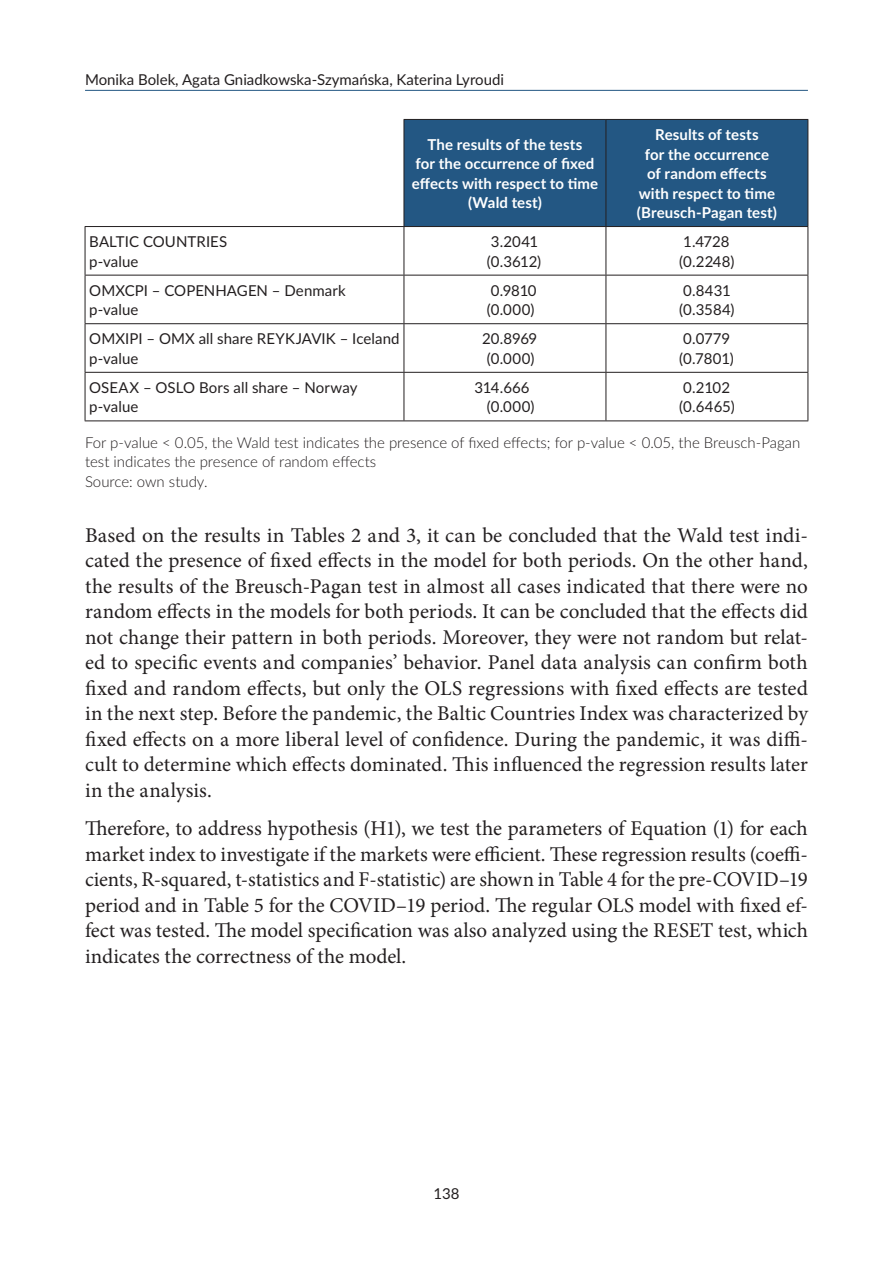
<style>
.page{position:relative;width:893px;height:1263px;background:#fff}
.page>*{position:absolute;margin:0;border:0;box-sizing:border-box;transform-origin:0 0}
.txt{font:21px/25.5px "Minion Pro";color:#231f20;text-align:justify}
.Tab_txt_lewo{font:15px "Lato";color:#231f20}
.H_Tabela{font:700 15px/19.5px "Lato";letter-spacing:.01em;color:#fff;text-align:center}
.Info_Tab_i_Rys{font:300 15px/19.5px "Lato";color:#231f20}
.Source{font:300 15px "Lato";color:#231f20}
</style>
<div class="page">
<hr style="left:85px;top:90px;width:723px;height:1px;background:#235783">
<div style="left:405px;top:120px;width:402px;height:106px;background:#235783"></div>
<hr style="left:85px;top:227px;width:1px;height:48px;background:#231f20">
<hr style="left:606px;top:227px;width:1px;height:48px;background:#231f20">
<hr style="left:85px;top:275px;width:319px;height:1px;background:#231f20">
<hr style="left:85px;top:275px;width:1px;height:48px;background:#231f20">
<hr style="left:404px;top:275px;width:202px;height:1px;background:#231f20">
<hr style="left:606px;top:275px;width:202px;height:1px;background:#231f20">
<hr style="left:606px;top:275px;width:1px;height:48px;background:#231f20">
<hr style="left:85px;top:323px;width:319px;height:1px;background:#231f20">
<hr style="left:85px;top:324px;width:1px;height:48px;background:#231f20">
<hr style="left:404px;top:323px;width:202px;height:1px;background:#231f20">
<hr style="left:606px;top:323px;width:202px;height:1px;background:#231f20">
<hr style="left:606px;top:324px;width:1px;height:48px;background:#231f20">
<hr style="left:85px;top:372px;width:319px;height:1px;background:#231f20">
<hr style="left:85px;top:373px;width:1px;height:47px;background:#231f20">
<hr style="left:85px;top:420px;width:319px;height:1px;background:#231f20">
<hr style="left:404px;top:372px;width:202px;height:1px;background:#231f20">
<hr style="left:606px;top:372px;width:202px;height:1px;background:#231f20">
<hr style="left:606px;top:373px;width:1px;height:47px;background:#231f20">
<hr style="left:404px;top:119px;width:202px;height:1px;background:#231f20">
<hr style="left:404px;top:226px;width:202px;height:1px;background:#231f20">
<hr style="left:606px;top:119px;width:202px;height:1px;background:#231f20">
<hr style="left:606px;top:120px;width:1px;height:106px;background:#231f20">
<hr style="left:807px;top:120px;width:1px;height:106px;background:#231f20">
<hr style="left:606px;top:226px;width:202px;height:1px;background:#231f20">
<hr style="left:404px;top:120px;width:1px;height:106px;background:#231f20">
<hr style="left:85px;top:226px;width:319px;height:1px;background:#231f20">
<hr style="left:404px;top:227px;width:1px;height:48px;background:#231f20">
<hr style="left:807px;top:227px;width:1px;height:48px;background:#231f20">
<hr style="left:404px;top:275px;width:1px;height:48px;background:#231f20">
<hr style="left:807px;top:275px;width:1px;height:48px;background:#231f20">
<hr style="left:404px;top:324px;width:1px;height:48px;background:#231f20">
<hr style="left:807px;top:324px;width:1px;height:48px;background:#231f20">
<hr style="left:404px;top:373px;width:1px;height:47px;background:#231f20">
<hr style="left:807px;top:373px;width:1px;height:47px;background:#231f20">
<hr style="left:404px;top:420px;width:202px;height:1px;background:#231f20">
<hr style="left:606px;top:420px;width:202px;height:1px;background:#231f20">
<p class="Tab_txt_lewo" style="left:85px;top:68px;width:420px">Monika Bolek, Agata Gniadkowska‑Szymańska, Katerina Lyroudi</p>
<p class="H_Tabela" style="left:412px;top:134px;width:188px">The results of the tests<br>for the occurrence of fixed effects with respect to time (Wald test)</p>
<p class="H_Tabela" style="left:637px;top:124px;width:142px">Results of tests<br>for the occurrence of random effects with respect to time (Breusch‑Pagan test)</p>
<p class="Tab_txt_lewo" style="left:89px;top:231px;width:140px">BALTIC COUNTRIES</p>
<p class="Tab_txt_lewo" style="left:89px;top:250px;width:51px">p‑value</p>
<p class="Tab_txt_lewo" style="left:491px;top:231px;width:49px">3.2041</p>
<p class="Tab_txt_lewo" style="left:487px;top:250px;width:56px">(0.3612)</p>
<p class="Tab_txt_lewo" style="left:683px;top:231px;width:48px">1.4728</p>
<p class="Tab_txt_lewo" style="left:679px;top:250px;width:57px">(0.2248)</p>
<p class="Tab_txt_lewo" style="left:89px;top:279px;width:258px">OMXCPI – COPENHAGEN – Denmark</p>
<p class="Tab_txt_lewo" style="left:89px;top:299px;width:51px">p‑value</p>
<p class="Tab_txt_lewo" style="left:491px;top:279px;width:47px">0.9810</p>
<p class="Tab_txt_lewo" style="left:487px;top:299px;width:49px">(0.000)</p>
<p class="Tab_txt_lewo" style="left:683px;top:279px;width:49px">0.8431</p>
<p class="Tab_txt_lewo" style="left:679px;top:299px;width:57px">(0.3584)</p>
<p class="Tab_txt_lewo" style="left:89px;top:328px;width:312px">OMXIPI – OMX all share REYKJAVIK – Iceland</p>
<p class="Tab_txt_lewo" style="left:89px;top:348px;width:51px">p‑value</p>
<p class="Tab_txt_lewo" style="left:482px;top:328px;width:57px">20.8969</p>
<p class="Tab_txt_lewo" style="left:487px;top:348px;width:49px">(0.000)</p>
<p class="Tab_txt_lewo" style="left:683px;top:328px;width:48px">0.0779</p>
<p class="Tab_txt_lewo" style="left:679px;top:348px;width:56px">(0.7801)</p>
<p class="Tab_txt_lewo" style="left:89px;top:377px;width:270px">OSEAX – OSLO Bors all share – Norway</p>
<p class="Tab_txt_lewo" style="left:89px;top:396px;width:51px">p‑value</p>
<p class="Tab_txt_lewo" style="left:683px;top:377px;width:48px">0.2102</p>
<p class="Tab_txt_lewo" style="left:679px;top:396px;width:57px">(0.6465)</p>
<p class="Info_Tab_i_Rys" style="left:85px;top:432px;width:717px">For p‑value &lt; 0.05, the Wald test indicates the presence of fixed effects; for p‑value &lt; 0.05, the Breusch‑Pagan test indicates the presence of random effects</p>
<p class="Source" style="left:85px;top:471px;width:124px">Source: own study.</p>
<p class="txt" style="left:85px;top:522px;width:724px">Based on the results in Tables 2 and 3, it can be concluded that the Wald test indi‑ cated the presence of fixed effects in the model for both periods. On the other hand, the results of the Breusch‑Pagan test in almost all cases indicated that there were no random effects in the models for both periods. It can be concluded that the effects did not change their pattern in both periods. Moreover, they were not random but relat‑ ed to specific events and companies’ behavior. Panel data analysis can confirm both fixed and random effects, but only the OLS regressions with fixed effects are tested in the next step. Before the pandemic, the Baltic Countries Index was characterized by fixed effects on a more liberal level of confidence. During the pandemic, it was diffi‑ cult to determine which effects dominated. This influenced the regression results later in the analysis.</p>
<p class="txt" style="left:85px;top:816px;width:724px">Therefore, to address hypothesis (H1), we test the parameters of Equation (1) for each market index to investigate if the markets were efficient. These regression results (coeffi‑ cients, R‑squared, t‑statistics and F‑statistic) are shown in Table 4 for the pre‑COVID–19 period and in Table 5 for the COVID–19 period. The regular OLS model with fixed ef‑ fect was tested. The model specification was also analyzed using the RESET test, which indicates the correctness of the model.</p>
<p class="Tab_txt_lewo" style="left:474px;top:377px;width:57px">314.666</p>
<p class="Tab_txt_lewo" style="left:487px;top:396px;width:49px">(0.000)</p>
<p class="Tab_txt_lewo" style="left:433px;top:1183px;width:28px">138</p>
</div>
